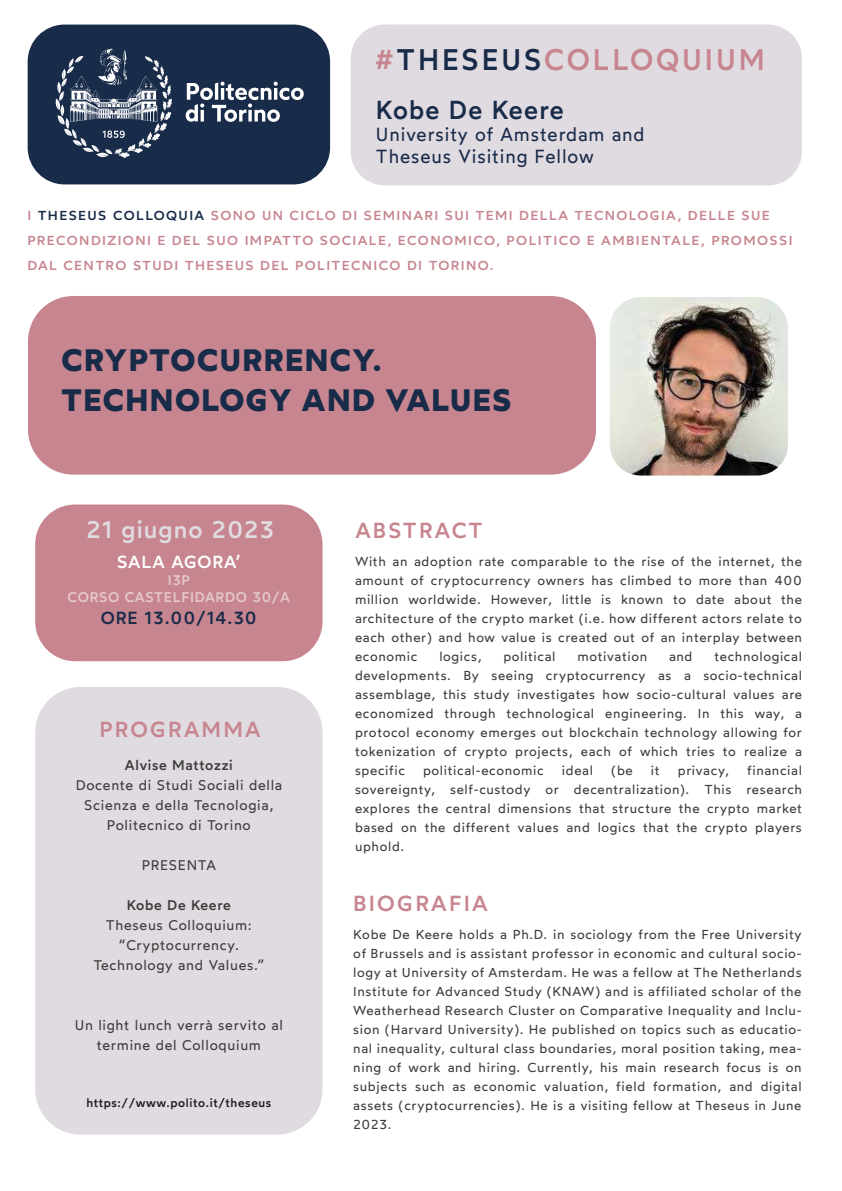
<style>
.page{position:relative;width:842px;height:1191px;background:#fff}
.page>*{position:absolute;margin:0;border:0;box-sizing:border-box;transform-origin:0 0}
.t1{font:700 31px/40px "Wotfard";letter-spacing:.05em;color:#182b48}
.t2{font:500 29.8px "Wotfard";letter-spacing:.1em;color:#c7858f}
.t3{font:500 26px "Wotfard";letter-spacing:.05em;color:#182b48}
.t4{font:500 24px "Wotfard";letter-spacing:.05em;color:#e0dae1}
.t5{font:500 21.8px "Wotfard";letter-spacing:.1em;color:#c7858f}
.t6{font:19px/22px "Wotfard";letter-spacing:.05em;color:#182b48}
.t7{font:500 17.5px "Wotfard";letter-spacing:.05em;color:#182b48}
.t8{font:500 17.5px "Wotfard";letter-spacing:.05em;color:#fff}
.t9{font:14px/20px "Wotfard";letter-spacing:.05em;color:#3c3c3b;text-align:center}
.t10{font:500 14px/17px "Wotfard";letter-spacing:.05em;color:rgb(255 255 255/.56);text-align:center}
.t11{font:500 14px "Wotfard";letter-spacing:.05em;color:#3c3c3b}
.t12{font:13px/19px "Wotfard";letter-spacing:.05em;color:#3c3c3b;text-align:justify}
.t13{font:500 13px/25px "Wotfard";letter-spacing:.1em;color:#c7858f;scale:1.06 1}
.t14{font:500 12px "Wotfard";letter-spacing:.05em;color:#1d1d1b}
.s1{color:#182b48}
</style>
<div class="page">
<div style="left:28px;top:25px;width:302px;height:159px;background:#182b48;border-radius:37px"></div>
<div style="left:35px;top:504px;width:287px;height:157px;background:#c7858f;border-radius:40px"></div>
<div style="left:35px;top:687px;width:287px;height:447px;background:#e0dae1;border-radius:45px"></div>
<div style="left:351px;top:25px;width:451px;height:160px;background:#e0dae1;border-radius:34px"></div>
<div style="left:28px;top:296px;width:568px;height:178px;background:#c7858f;border-radius:45px"></div>
<img style="left:610px;top:297px;width:178px;height:178px">
<svg style="left:55px;top:48px;width:249px;height:110px"></svg>
<h2 class="t2" style="left:375px;top:40px;width:391px">#<span class="s1">THESEUS</span>COLLOQUIUM</h2>
<h3 class="t3" style="left:376px;top:94px;width:189px">Kobe De Keere</h3>
<h3 class="t6" style="left:376px;top:123px;width:270px">University of Amsterdam and<br>Theseus Visiting Fellow</h3>
<p class="t13" style="left:27px;top:202px;width:723px">I <span class="s1">THESEUS COLLOQUIA</span> SONO UN CICLO DI SEMINARI SUI TEMI DELLA TECNOLOGIA, DELLE SUE<br>PRECONDIZIONI E DEL SUO IMPATTO SOCIALE, ECONOMICO, POLITICO E AMBIENTALE, PROMOSSI<br>DAL CENTRO STUDI THESEUS DEL POLITECNICO DI TORINO.</p>
<h1 class="t1" style="left:61px;top:340px;width:451px">CRYPTOCURRENCY.<br>TECHNOLOGY AND VALUES</h1>
<h3 class="t4" style="left:86px;top:514px;width:189px">21 giugno 2023</h3>
<h3 class="t5" style="left:355px;top:517px;width:129px">ABSTRACT</h3>
<p class="t12" style="left:355px;top:551px;width:448px">With an adoption rate comparable to the rise of the internet, the amount of cryptocurrency owners has climbed to more than 400 million worldwide. However, little is known to date about the architecture of the crypto market (i.e. how different actors relate to each other) and how value is created out of an interplay between economic</p>
<h3 class="t8" style="left:117px;top:551px;width:125px">SALA AGORA’</h3>
<p class="t10" style="left:68px;top:571px;width:224px">I3P<br>CORSO CASTELFIDARDO 30/A</p>
<h3 class="t7" style="left:101px;top:606px;width:158px">ORE 13.00/14.30</h3>
<p class="t12" style="left:355px;top:646px;width:448px;text-indent:359px">technological developments. By seeing cryptocurrency as a socio-technical assemblage, this study investigates how socio-cultural values are economized through technological engineering. In this way, a protocol economy emerges out blockchain technology allowing for tokenization of crypto projects, each of which tries to realize a specific</p>
<p class="t12" style="left:439px;top:646px;width:44px">logics,</p>
<p class="t12" style="left:503px;top:646px;width:54px">political</p>
<p class="t12" style="left:577px;top:646px;width:71px">motivation</p>
<p class="t12" style="left:669px;top:646px;width:25px">and</p>
<h3 class="t5" style="left:100px;top:715px;width:162px">PROGRAMMA</h3>
<p class="t11" style="left:125px;top:756px;width:109px">Alvise Mattozzi</p>
<p class="t9" style="left:76px;top:774px;width:208px">Docente di Studi Sociali della<br>Scienza e della Tecnologia,<br>Politecnico di Torino</p>
<p class="t9" style="left:142px;top:854px;width:76px">PRESENTA</p>
<p class="t11" style="left:127px;top:896px;width:106px">Kobe De Keere</p>
<p class="t9" style="left:93px;top:914px;width:172px">Theseus Colloquium: “Cryptocurrency.<br>Technology and Values.”</p>
<p class="t12" style="left:423px;top:760px;width:122px">political-economic</p>
<p class="t12" style="left:562px;top:760px;width:33px">ideal</p>
<p class="t12" style="left:611px;top:760px;width:23px">(be</p>
<p class="t12" style="left:651px;top:760px;width:10px">it</p>
<p class="t12" style="left:678px;top:760px;width:53px">privacy,</p>
<p class="t12" style="left:355px;top:760px;width:448px;text-indent:392px">financial sovereignty, self-custody or decentralization). This research explores the central dimensions that structure the crypto market based on the different values and logics that the crypto players uphold.</p>
<h3 class="t5" style="left:353px;top:889px;width:136px">BIOGRAFIA</h3>
<p class="t12" style="left:353px;top:924px;width:450px">Kobe De Keere holds a Ph.D. in sociology from the Free University of Brussels and is assistant professor in economic and cultural socio&shy;logy at University of Amsterdam. He was a fellow at The Netherlands Institute for Advanced Study (KNAW) and is affiliated scholar of the Weatherhead Research Cluster on Comparative Inequality and Inclu&shy;sion (Harvard University). He published on topics such as educatio&shy;nal inequality, cultural class boundaries, moral position taking, mea&shy;ning of work and hiring. Currently, his main research focus is on subjects such as economic valuation, field formation, and digital assets (cryptocurrencies). He is a visiting fellow at Theseus in June 2023.</p>
<p class="t9" style="left:75px;top:1014px;width:210px">Un light lunch verrà servito al termine del Colloquium</p>
<p class="t14" style="left:86px;top:1095px;width:187px">https://www.polito.it/theseus</p>
</div>
